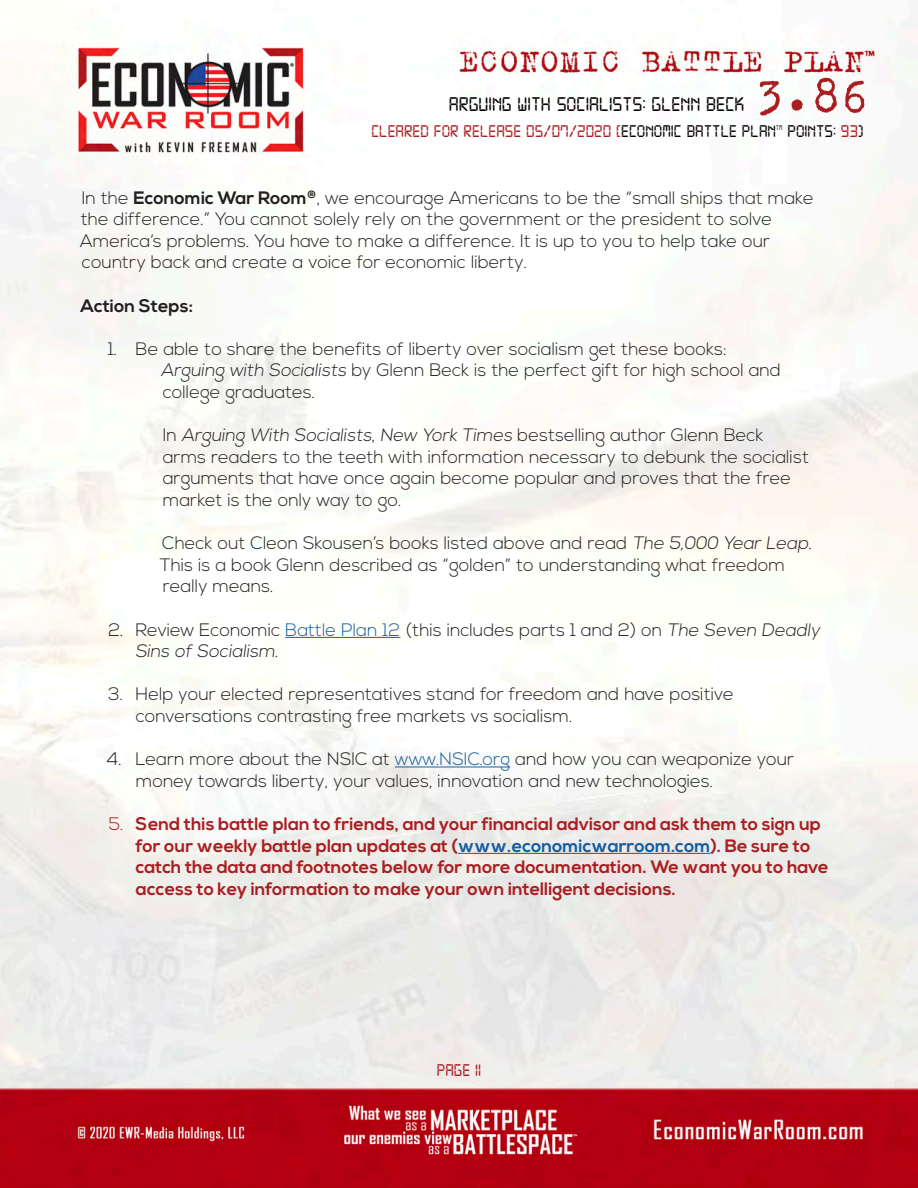
<style>
.page{position:relative;width:918px;height:1188px;background:#fff}
.page>*{position:absolute;margin:0;border:0;box-sizing:border-box;transform-origin:0 0}
.t1{font:51px "Trixie";color:#aa1e21}
.t2{font:21px "Digital 7";color:#080302}
.List_Paragraph{font:300 18px/21.6px "Nexa";color:#231f20}
.t3{font:700 18px/21.6px "Nexa";color:#aa1e21}
.t4{font:18px "Digital 7";color:#aa1e21}
.t5{font:700 18px "Nexa";color:#231f20}
.t6{font:18px "Digital 7";color:#080302}
.t7{font:7.05px "Digital 7";color:#080302}
.s1{color:#080302}
.s2{color:#aa1e21}
.s3{font-weight:700}
.s4{color:#175d9e}
.s5{font-weight:300}
</style>
<div class="page">
<img style="left:0;top:5px;width:918px;height:1183px">
<hr style="left:285px;top:637px;width:115px;height:1px;background:#175d9e">
<hr style="left:395px;top:767px;width:115px;height:1px;background:#175d9e">
<hr style="left:458px;top:853px;width:252px;height:1px;background:#175d9e">
<h1 class="t1" style="left:756px;top:62px;width:114px">3.86</h1>
<p class="t4" style="left:371px;top:123px;width:406px">CLEARED FOR RELEASE 05/07/2020 [<span class="s1">ECONOMIC BATTLE PLAN</span></p>
<p class="t7" style="left:776px;top:124px;width:8px">TM</p>
<p class="t6" style="left:788px;top:123px;width:78px">POINTS: <span class="s2">93</span>)</p>
<p class="t2" style="left:449px;top:95px;width:297px">ARGUING WITH SOCIALISTS: GLENN BECK</p>
<p class="List_Paragraph" style="left:80px;top:187px;width:735px">In the <span class="s3">Economic War Room</span><sup>®</sup>, we encourage Americans to be the “small ships that make the difference.” You cannot solely rely on the government or the president to solve America’s problems. You have to make a difference. It is up to you to help take our country back and create a voice for economic liberty.</p>
<p class="t5" style="left:81px;top:295px;width:114px">Action Steps:</p>
<p class="List_Paragraph" style="left:108px;top:339px;width:620px">1. Be able to share the benefits of liberty over socialism get these books:</p>
<p class="List_Paragraph" style="left:161px;top:360px;width:621px">Arguing with Socialists by Glenn Beck is the perfect gift for high school and college graduates.</p>
<p class="List_Paragraph" style="left:163px;top:425px;width:648px">I n Arguing With Socialists, New York Times b e sts e l l i n g au t h o r G l e n n B e c k arms readers to the teeth with information necessary to debunk the socialist arguments that have once again become popular and proves that the free market is the only way to go.</p>
<p class="List_Paragraph" style="left:162px;top:533px;width:651px">Check out Cleon Skousen’s books listed above and read The 5,000 Year Leap.</p>
<p class="List_Paragraph" style="left:160px;top:555px;width:627px">This is a book Glenn described as “golden” to understanding what freedom really means.</p>
<p class="List_Paragraph" style="left:135px;top:619px;width:689px;text-indent:-27px">2. Review Economic <span class="s4">Battle Plan 12</span> (this includes parts 1 and 2) on The Seven Deadly<br>Sins of Socialism.</p>
<p class="List_Paragraph" style="left:136px;top:684px;width:600px;text-indent:-28px">3. Help your elected representatives stand for freedom and have positive conversations contrasting free markets vs socialism.</p>
<p class="List_Paragraph" style="left:136px;top:749px;width:660px;text-indent:-29px">4. Learn more about the NSIC at <span class="s4">www.NSIC.org</span> and how you can weaponize your money towards liberty, your values, innovation and new technologies.</p>
<p class="t3" style="left:136px;top:814px;width:694px;text-indent:-27px"><span class="s5">5.</span> Send this battle plan to friends, and your financial advisor and ask them to sign up for our weekly battle plan updates at (<span class="s4">www.economicwarroom.com</span>). Be sure to catch the data and footnotes below for more documentation. We want you to have access to key information to make your own intelligent decisions.</p>
<p class="t4" style="left:437px;top:1062px;width:46px">PAGE 11</p>
</div>
